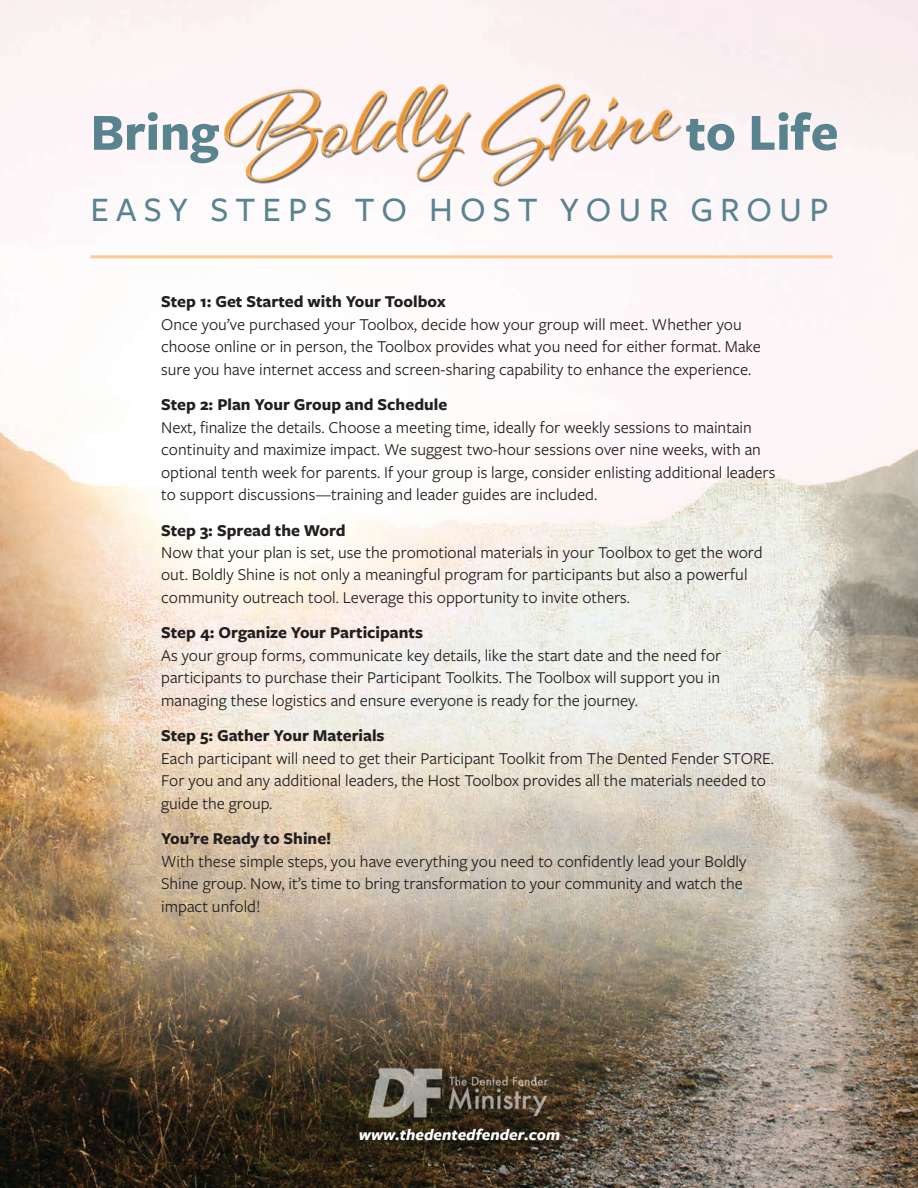
<style>
.page{position:relative;width:918px;height:1188px;background:#fff}
.page>*{position:absolute;margin:0;border:0;box-sizing:border-box;transform-origin:0 0}
.t1{font:700 54px "Freight Sans Pro";color:#59838f}
.t2{font:500 35.55px "Freight Sans Pro";letter-spacing:.2em;color:#59838f}
.t3{font:17.25px/22.5px "Freight Sans Pro";color:#231f20}
.t4{font:700 17.25px "Freight Sans Pro";color:#231f20}
.t5{font:italic 700 16.5px "Freight Sans Pro";color:#fff}
</style>
<div class="page">
<img style="left:0;top:0;width:918px;height:1188px">
<hr style="left:91px;top:255px;width:742px;height:3px;background:#fdc98e">
<img style="left:192px;top:65px;width:500px;height:155px">
<h1 class="t1" style="left:91px;top:95px;width:130px">Bring</h1>
<h1 class="t1" style="left:686px;top:95px;width:154px">to Life</h1>
<h2 class="t2" style="left:91px;top:186px;width:739px">EASY STEPS TO HOST YOUR GROUP</h2>
<p class="t4" style="left:161px;top:290px;width:286px">Step 1: Get Started with Your Toolbox</p>
<p class="t3" style="left:161px;top:312px;width:601px">Once you’ve purchased your Toolbox, decide how your group will meet. Whether you choose online or in person, the Toolbox provides what you need for either format. Make sure you have internet access and screen-sharing capability to enhance the experience.</p>
<p class="t4" style="left:161px;top:393px;width:288px">Step 2: Plan Your Group and Schedule</p>
<p class="t3" style="left:161px;top:415px;width:616px">Next, finalize the details. Choose a meeting time, ideally for weekly sessions to maintain continuity and maximize impact. We suggest two-hour sessions over nine weeks, with an optional tenth week for parents. If your group is large, consider enlisting additional leaders to support discussions—training and leader guides are included.</p>
<p class="t4" style="left:161px;top:518px;width:186px">Step 3: Spread the Word</p>
<p class="t3" style="left:161px;top:540px;width:603px">Now that your plan is set, use the promotional materials in your Toolbox to get the word out. Boldly Shine is not only a meaningful program for participants but also a powerful community outreach tool. Leverage this opportunity to invite others.</p>
<p class="t4" style="left:161px;top:621px;width:263px">Step 4: Organize Your Participants</p>
<p class="t3" style="left:161px;top:643px;width:562px;text-align:justify">As your group forms, communicate key details, like the start date and the need for participants to purchase their Participant Toolkits. The Toolbox will support you in managing these logistics and ensure everyone is ready for the journey.</p>
<p class="t4" style="left:161px;top:724px;width:225px">Step 5: Gather Your Materials</p>
<p class="t3" style="left:161px;top:746px;width:615px">Each participant will need to get their Participant Toolkit from The Dented Fender STORE.<br>For you and any additional leaders, the Host Toolbox provides all the materials needed to guide the group.</p>
<p class="t4" style="left:161px;top:827px;width:172px">You’re Ready to Shine!</p>
<p class="t3" style="left:161px;top:849px;width:587px">With these simple steps, you have everything you need to confidently lead your Boldly<br>Shine group. Now, it’s time to bring transformation to your community and watch the impact unfold!</p>
<p class="t5" style="left:359px;top:1124px;width:203px">www.thedentedfender.com</p>
</div>
